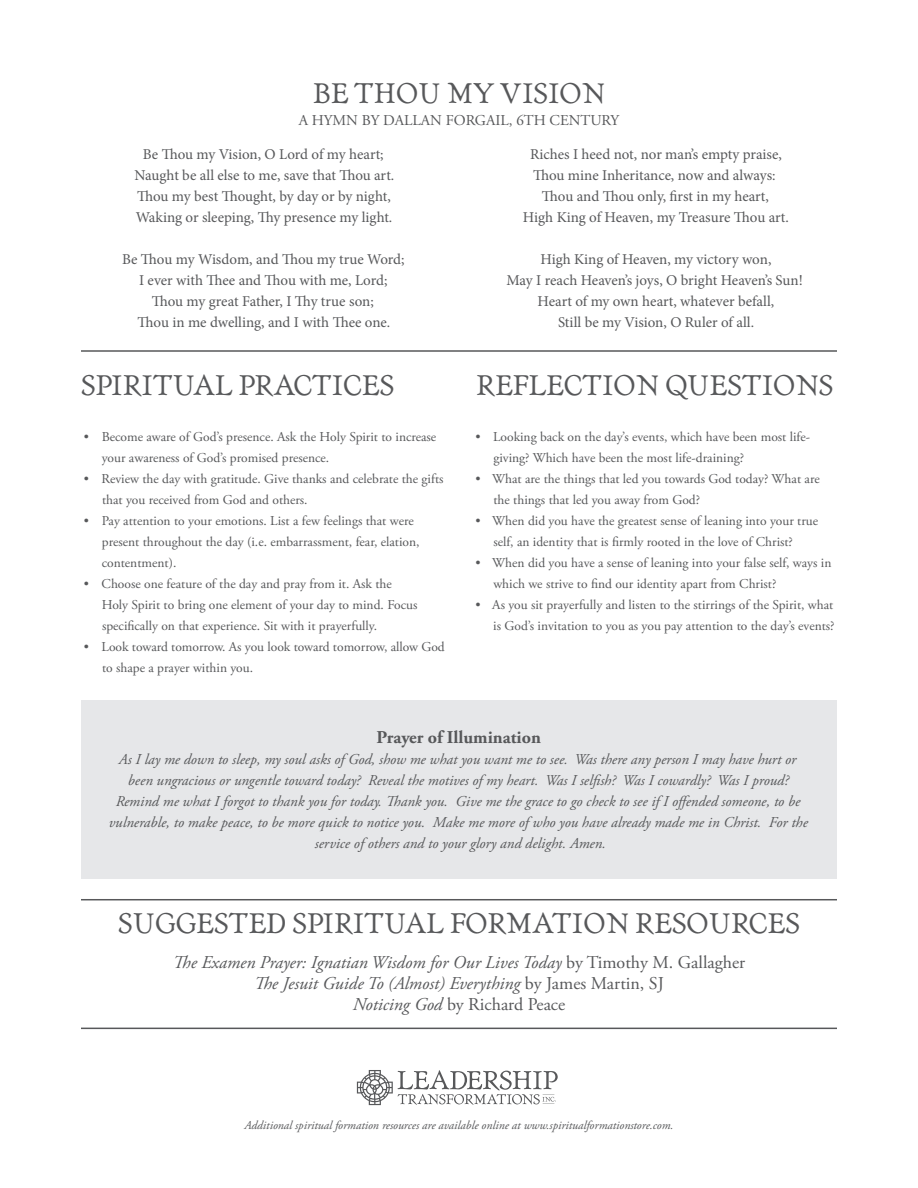
<style>
.page{position:relative;width:918px;height:1188px;background:#fff}
.page>*{position:absolute;margin:0;border:0;box-sizing:border-box;transform-origin:0 0}
.t1{font:30px "Artcraft URW";color:#57585a}
.t2{font:italic 18px "Adobe Garamond Pro";color:#57585a}
.t3{font:18px "Adobe Garamond Pro";color:#57585a}
.t4{font:700 18px "Adobe Garamond Pro";color:#57585a}
.Paragraph{font:15px/21px "Minion Pro";letter-spacing:-.005em;color:#57585a;text-align:center}
.t5{font:italic 15px/21px "Adobe Garamond Pro";color:#57585a;text-align:center}
.t6{font:15px "Adobe Garamond";color:#57585a}
.t7{font:13.5px/21px "Adobe Garamond Pro";color:#57585a}
.t8{font:italic 12px "Adobe Garamond Pro";color:#57585a}
.s1{font-style:normal}
.s2{font-style:italic}
</style>
<div class="page">
<svg style="left:357px;top:1070px;width:201px;height:35px"></svg>
<hr style="left:81px;top:350px;width:756px;height:2px;background:#57585a">
<hr style="left:81px;top:899px;width:756px;height:1px;background:#57585a">
<hr style="left:81px;top:1028px;width:756px;height:1px;background:#57585a">
<div style="left:81px;top:700px;width:756px;height:178px;background:#e6e7e9"></div>
<p class="t1" style="left:313px;top:76px;width:294px">BE THOU MY VISION</p>
<p class="t6" style="left:299px;top:112px;width:322px">A HYMN BY DALLAN FORGAIL, 6TH CENTURY</p>
<p class="Paragraph" style="left:143px;top:144px;width:242px">Be Thou my Vision, O Lord of my heart;</p>
<p class="Paragraph" style="left:134px;top:165px;width:261px">Naught be all else to me, save that Thou art.</p>
<p class="Paragraph" style="left:136px;top:186px;width:258px;text-align:left">Thou my best Thought, by day or by night,<br>Waking or sleeping, Thy presence my light.</p>
<p class="Paragraph" style="left:122px;top:249px;width:284px">Be Thou my Wisdom, and Thou my true Word;</p>
<p class="Paragraph" style="left:139px;top:270px;width:250px">I ever with Thee and Thou with me, Lord;</p>
<p class="Paragraph" style="left:138px;top:291px;width:254px">Thou my great Father, I Thy true son;<br>Thou in me dwelling, and I with Thee one.</p>
<p class="Paragraph" style="left:523px;top:144px;width:267px">Riches I heed not, nor man’s empty praise, Thou mine Inheritance, now and always:<br>Thou and Thou only, first in my heart,<br>High King of Heaven, my Treasure Thou art.</p>
<p class="Paragraph" style="left:506px;top:249px;width:298px">High King of Heaven, my victory won,<br>May I reach Heaven’s joys, O bright Heaven’s Sun!<br>Heart of my own heart, whatever befall,<br>Still be my Vision, O Ruler of all.</p>
<p class="t1" style="left:81px;top:368px;width:315px">SPIRITUAL PRACTICES</p>
<p class="t1" style="left:476px;top:368px;width:359px">REFLECTION QUESTIONS</p>
<p class="t7" style="left:102px;top:426px;width:336px;text-indent:-18px">• Become aware of God’s presence. Ask the Holy Spirit to increase your awareness of God’s promised presence.</p>
<p class="t7" style="left:102px;top:468px;width:343px;text-indent:-18px">• Review the day with gratitude. Give thanks and celebrate the gifts that you received from God and others.</p>
<p class="t7" style="left:102px;top:510px;width:319px;text-indent:-18px">• Pay attention to your emotions. List a few feelings that were present throughout the day (i.e. embarrassment, fear, elation, contentment).</p>
<p class="t7" style="left:102px;top:573px;width:317px;text-indent:-18px">• Choose one feature of the day and pray from it. Ask the<br>Holy Spirit to bring one element of your day to mind. Focus specifically on that experience. Sit with it prayerfully.</p>
<p class="t7" style="left:102px;top:636px;width:344px;text-indent:-18px">• Look toward tomorrow. As you look toward tomorrow, allow God to shape a prayer within you.</p>
<p class="t7" style="left:493px;top:426px;width:318px;text-indent:-18px">• Looking back on the day’s events, which have been most life&shy;giving? Which have been the most life-draining?</p>
<p class="t7" style="left:494px;top:468px;width:328px;text-indent:-18px">• What are the things that led you towards God today? What are the things that led you away from God?</p>
<p class="t7" style="left:475px;top:510px;width:344px;text-align:center">• When did you have the greatest sense of leaning into your true self, an identity that is firmly rooted in the love of Christ?</p>
<p class="t7" style="left:493px;top:552px;width:340px;text-indent:-18px">• When did you have a sense of leaning into your false self, ways in which we strive to find our identity apart from Christ?</p>
<p class="t7" style="left:475px;top:594px;width:361px;text-align:right">• As you sit prayerfully and listen to the stirrings of the Spirit, what is God’s invitation to you as you pay attention to the day’s events?</p>
<p class="t4" style="left:376px;top:727px;width:166px">Prayer of Illumination</p>
<p class="t5" style="left:109px;top:749px;width:701px">As I lay me down to sleep, my soul asks of God, show me what you want me to see. Was there any person I may have hurt or been ungracious or ungentle toward today? Reveal the motives of my heart. Was I selfish? Was I cowardly? Was I proud?<br>Remind me what I forgot to thank you for today. Thank you. Give me the grace to go check to see if I offended someone, to be vulnerable, to make peace, to be more quick to notice you. Make me more of who you have already made me in Christ. For the service of others and to your glory and delight. Amen.</p>
<p class="t1" style="left:118px;top:907px;width:683px">SUGGESTED SPIRITUAL FORMATION RESOURCES</p>
<p class="t2" style="left:173px;top:951px;width:574px">The Examen Prayer: Ignatian Wisdom for Our Lives Today <span class="s1">by Timothy M. Gallagher</span></p>
<p class="t2" style="left:254px;top:972px;width:411px">The Jesuit Guide To (Almost) Everything <span class="s1">by James Martin, SJ</span></p>
<p class="t3" style="left:353px;top:993px;width:214px"><span class="s2">Noticing God</span> by Richard Peace</p>
<p class="t8" style="left:244px;top:1118px;width:431px">Additional spiritual formation resources are available online at www.spiritualformationstore.com.</p>
</div>
